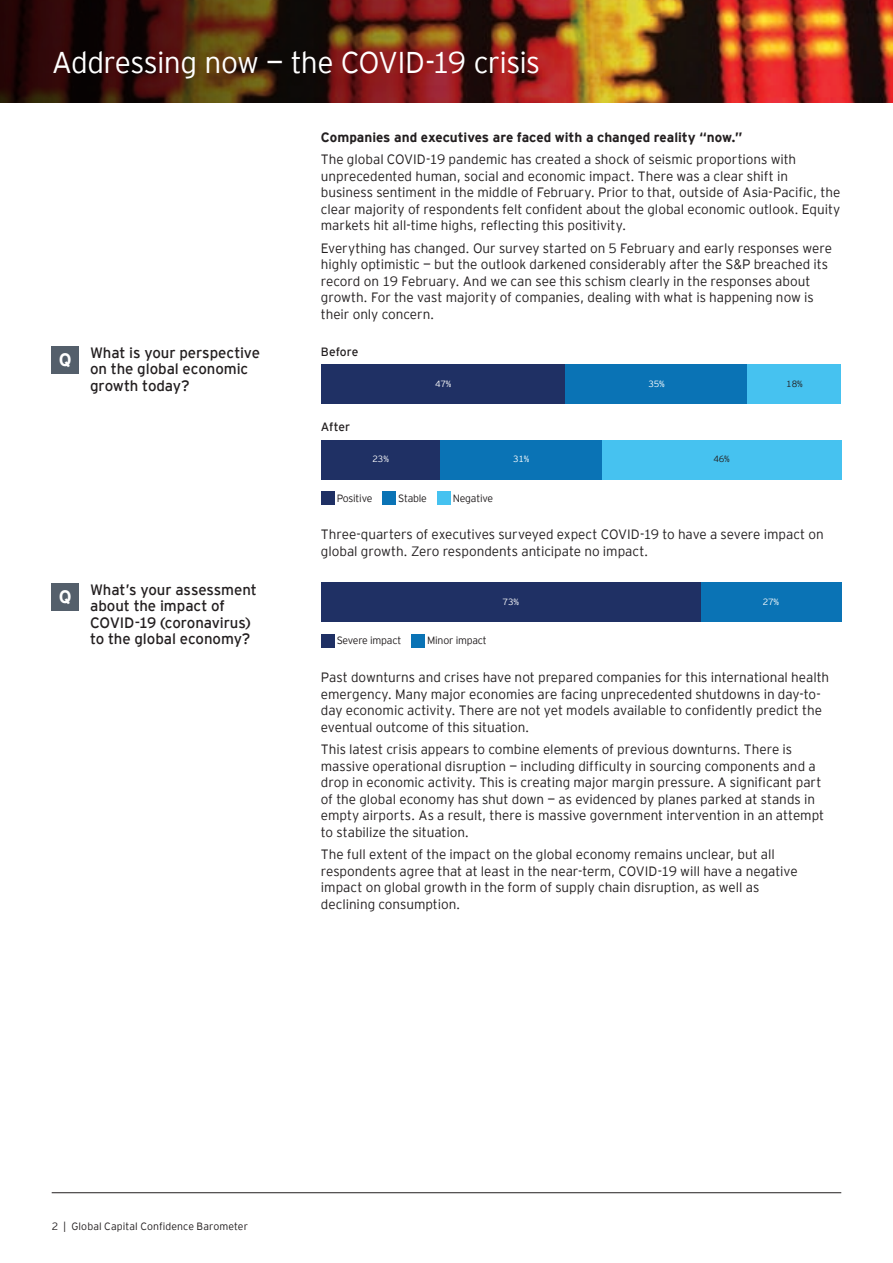
<style>
.page{position:relative;width:893px;height:1263px;background:#fff}
.page>*{position:absolute;margin:0;border:0;box-sizing:border-box;transform-origin:0 0}
.t1{font:300 30px "EY Interstate";letter-spacing:-.025em;color:#fff}
.t2{font:700 18px "EY Interstate";color:#fff}
.t3{font:15px/16.5px "EY Interstate";letter-spacing:-.005em;color:#231f20}
.t4{font:300 13.5px/16.5px "EY Interstate";letter-spacing:-.005em;color:#231f20}
.t5{font:700 13.5px "EY Interstate";color:#231f20}
.t6{font:12px "EY Interstate";color:#231f20}
.t7{font:300 10.5px "EY Interstate";letter-spacing:-.02em;color:#231f20}
.t8{font:300 10.5px "EY Interstate";letter-spacing:.01em;color:#231f20}
.t9{font:300 9px "EY Interstate";letter-spacing:-.02em;color:#fff}
.t10{font:300 9px "EY Interstate";color:#231f20}
</style>
<div class="page">
<img style="left:707px;top:0;width:186px;height:103px">
<img style="left:0;top:0;width:707px;height:103px">
<div style="left:52px;top:346px;width:27px;height:27px;background:#545f6b"></div>
<div style="left:52px;top:583px;width:27px;height:27px;background:#545f6b"></div>
<div style="left:321px;top:634px;width:13px;height:13px;background:#1f3064"></div>
<div style="left:411px;top:634px;width:14px;height:13px;background:#0a73b5"></div>
<div style="left:321px;top:583px;width:380px;height:39px;background:#1f3064"></div>
<div style="left:701px;top:583px;width:140px;height:39px;background:#0a73b5"></div>
<div style="left:321px;top:440px;width:120px;height:39px;background:#1f3064"></div>
<div style="left:441px;top:440px;width:161px;height:39px;background:#0a73b5"></div>
<div style="left:602px;top:440px;width:239px;height:39px;background:#46c2f0"></div>
<div style="left:321px;top:491px;width:13px;height:14px;background:#1f3064"></div>
<div style="left:382px;top:491px;width:14px;height:14px;background:#0a73b5"></div>
<div style="left:437px;top:491px;width:13px;height:14px;background:#46c2f0"></div>
<div style="left:321px;top:364px;width:244px;height:39px;background:#1f3064"></div>
<div style="left:565px;top:364px;width:183px;height:39px;background:#0a73b5"></div>
<div style="left:748px;top:364px;width:93px;height:39px;background:#46c2f0"></div>
<hr style="left:52px;top:1192px;width:789px;height:1px;background:#231f20">
<h1 class="t1" style="left:52px;top:41px;width:490px">Addressing now — the COVID-19 crisis</h1>
<h2 class="t2" style="left:59px;top:346px;width:14px">Q</h2>
<p class="t3" style="left:90px;top:343px;width:171px">What is your perspective on the global economic growth today?</p>
<h2 class="t2" style="left:59px;top:583px;width:14px">Q</h2>
<p class="t3" style="left:90px;top:580px;width:168px">What’s your assessment about the impact of<br>COVID-19 (coronavirus) to the global economy?</p>
<p class="t5" style="left:321px;top:127px;width:423px">Companies and executives are faced with a changed reality “now.”</p>
<p class="t4" style="left:321px;top:151px;width:521px">The global COVID-19 pandemic has created a shock of seismic proportions with unprecedented human, social and economic impact. There was a clear shift in business sentiment in the middle of February. Prior to that, outside of Asia-Pacific, the clear majority of respondents felt confident about the global economic outlook. Equity markets hit all-time highs, reflecting this positivity.</p>
<p class="t4" style="left:321px;top:239px;width:513px">Everything has changed. Our survey started on 5 February and early responses were highly optimistic — but the outlook darkened considerably after the S&amp;P breached its record on 19 February. And we can see this schism clearly in the responses about growth. For the vast majority of companies, dealing with what is happening now is their only concern.</p>
<p class="t6" style="left:321px;top:343px;width:39px">Before</p>
<p class="t6" style="left:321px;top:418px;width:31px">After</p>
<p class="t9" style="left:435px;top:377px;width:18px">47%</p>
<p class="t9" style="left:648px;top:377px;width:18px">35%</p>
<p class="t10" style="left:786px;top:377px;width:18px">18%</p>
<p class="t9" style="left:373px;top:453px;width:18px">23%</p>
<p class="t9" style="left:513px;top:453px;width:18px">31%</p>
<p class="t10" style="left:713px;top:453px;width:18px">46%</p>
<p class="t7" style="left:337px;top:490px;width:37px">Positive</p>
<p class="t7" style="left:398px;top:490px;width:30px">Stable</p>
<p class="t7" style="left:453px;top:490px;width:42px">Negative</p>
<p class="t4" style="left:321px;top:526px;width:504px">Three-quarters of executives surveyed expect COVID-19 to have a severe impact on global growth. Zero respondents anticipate no impact.</p>
<p class="t7" style="left:337px;top:633px;width:66px">Severe impact</p>
<p class="t7" style="left:427px;top:633px;width:61px">Minor impact</p>
<p class="t9" style="left:503px;top:596px;width:18px">73%</p>
<p class="t9" style="left:763px;top:596px;width:18px">27%</p>
<p class="t4" style="left:321px;top:668px;width:510px">Past downturns and crises have not prepared companies for this international health emergency. Many major economies are facing unprecedented shutdowns in day-to&shy;day economic activity. There are not yet models available to confidently predict the eventual outcome of this situation.</p>
<p class="t4" style="left:321px;top:740px;width:505px">This latest crisis appears to combine elements of previous downturns. There is massive operational disruption — including difficulty in sourcing components and a drop in economic activity. This is creating major margin pressure. A significant part of the global economy has shut down — as evidenced by planes parked at stands in empty airports. As a result, there is massive government intervention in an attempt to stabilize the situation.</p>
<p class="t4" style="left:321px;top:845px;width:478px">The full extent of the impact on the global economy remains unclear, but all respondents agree that at least in the near-term, COVID-19 will have a negative impact on global growth in the form of supply chain disruption, as well as declining consumption.</p>
<p class="t8" style="left:52px;top:1219px;width:198px">2 | Global Capital Confidence Barometer</p>
<p class="t7" style="left:86px;top:1219px;width:153px">bal Capital Confidence Baromet r</p>
</div>
